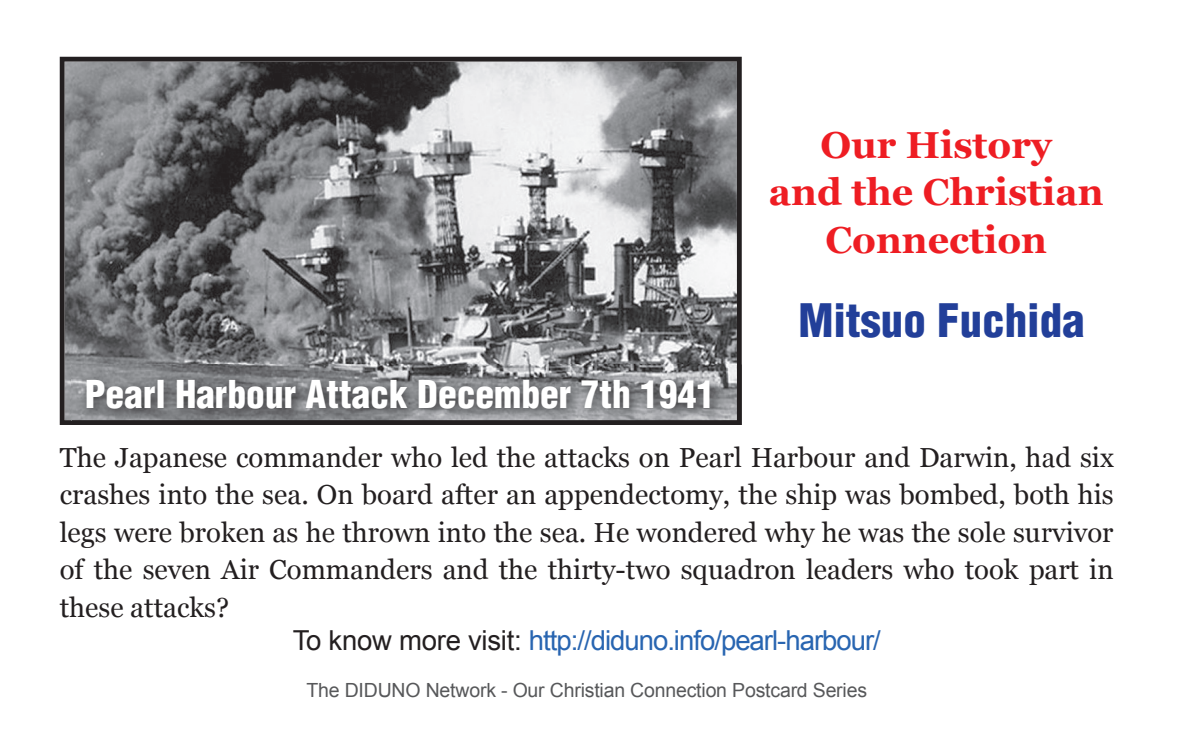
<style>
.page{position:relative;width:1177px;height:752px;background:#fff}
.page>*{position:absolute;margin:0;border:0;box-sizing:border-box;transform-origin:0 0}
.t1{font:900 condensed 45px "Helvetica LT Std";color:#223f99}
.t2{font:700 37.5px/47.5px "Georgia";color:#ee1d23;text-align:center}
.t3{font:900 condensed 37.5px "Helvetica LT Std";color:#fff}
.t4{font:27.5px/37.5px "Georgia";color:#231f20;text-align:justify}
.t5{font:27.5px "Arial";letter-spacing:-.035em;color:#2865b1}
.t6{font:19.5px "Arial";letter-spacing:-.01em;color:#57585a}
.s1{color:#231f20}
</style>
<div class="page">
<svg style="left:60px;top:57px;width:681px;height:368px;background:#838386"></svg>
<img style="left:72px;top:364px;width:669px;height:61px">
<h2 class="t2" style="left:768px;top:121px;width:336px">Our History<br>and the Christian<br>Connection</h2>
<h2 class="t3" style="left:85px;top:373px;width:632px">Pearl Harbour Attack December 7th 1941</h2>
<h1 class="t1" style="left:798px;top:295px;width:288px">Mitsuo Fuchida</h1>
<p class="t4" style="left:60px;top:438px;width:1055px">The Japanese commander who led the attacks on Pearl Harbour and Darwin, had six crashes into the sea. On board after an appendectomy, the ship was bombed, both his legs were broken as he thrown into the sea. He wondered why he was the sole survivor of the seven Air Commanders and the thirty-two squadron leaders who took part in these attacks?</p>
<p class="t5" style="left:293px;top:624px;width:589px"><span class="s1">To know more visit:</span> http://diduno.info/pearl-harbour/</p>
<p class="t6" style="left:306px;top:678px;width:562px">The DIDUNO Network - Our Christian Connection Postcard Series</p>
</div>
